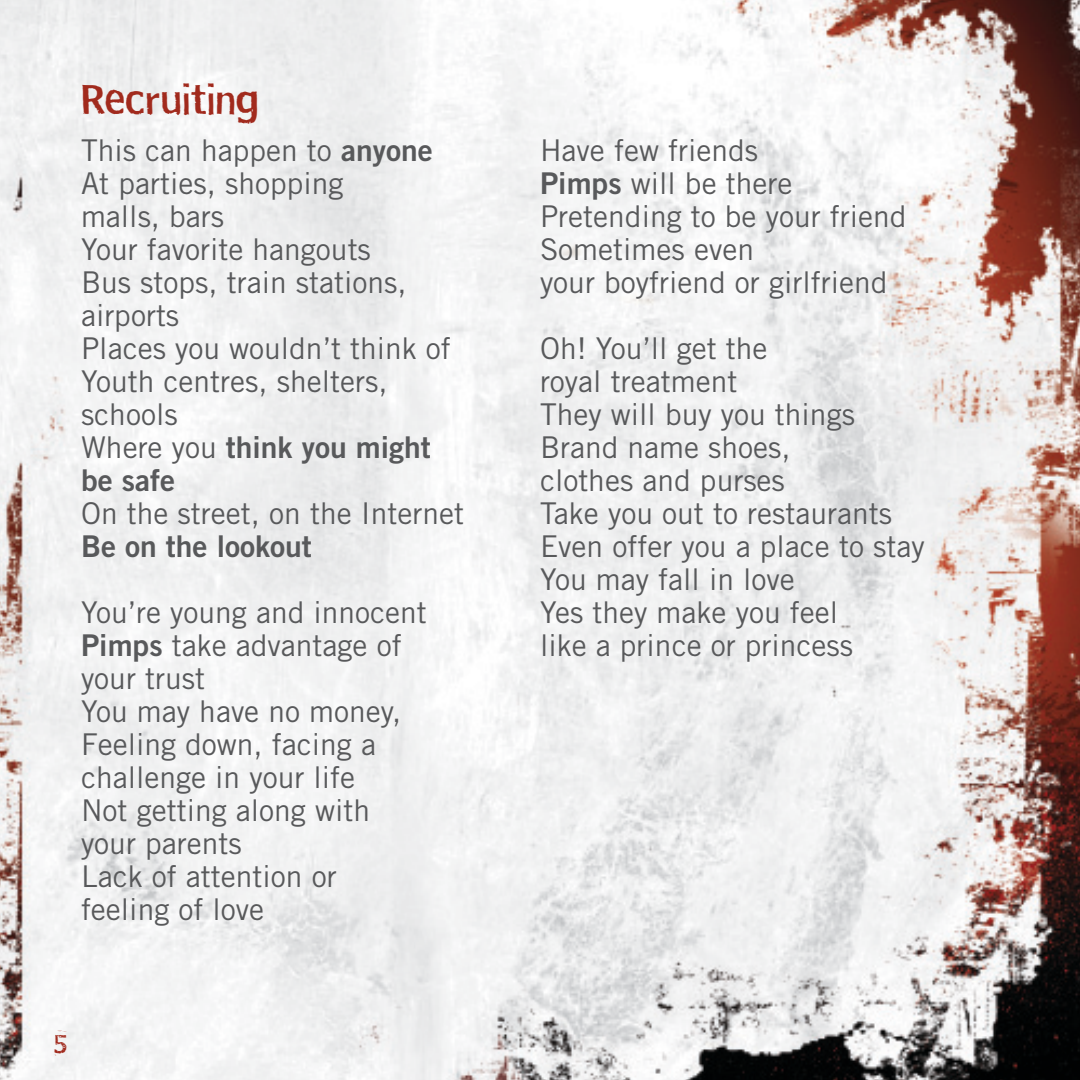
<style>
.page{position:relative;width:1080px;height:1080px;background:#fff}
.page>*{position:absolute;margin:0;border:0;box-sizing:border-box;transform-origin:0 0}
.t1{font:45px "Hoosker Dont";color:#a12a1d}
.t2{font:30px/33px "Trade Gothic";color:#58595b}
.t3{font:30px/33px "Trade Gothic Bold Two";color:#58595b}
.t4{font:27px "Hoosker Doo";color:#a12a1d}
.s1{font-family:"Trade Gothic Bold Two"}
.s2{font-family:"Trade Gothic"}
</style>
<div class="page">
<img style="left:0;top:0;width:1080px;height:1080px">
<h1 class="t1" style="left:81px;top:73px;width:179px">Recruiting</h1>
<p class="t2" style="left:81px;top:133px;width:371px">This can happen to <span class="s1">anyone<br></span>At parties, shopping<br>malls, bars<br>Your favorite hangouts<br>Bus stops, train stations, airports<br>Places you wouldn’t think of<br>Youth centres, shelters, schools</p>
<p class="t3" style="left:81px;top:430px;width:351px"><span class="s2">Where you</span> think you might be safe</p>
<p class="t2" style="left:81px;top:496px;width:385px">On the street, on the Internet</p>
<p class="t3" style="left:81px;top:529px;width:232px">Be on the lookout</p>
<p class="t2" style="left:81px;top:595px;width:347px">You’re young and innocent<br><span class="s1">Pimps</span> take advantage of your trust<br>You may have no money,<br>Feeling down, facing a challenge in your life<br>Not getting along with your parents<br>Lack of attention or feeling of love</p>
<p class="t4" style="left:54px;top:1022px;width:15px">5</p>
<p class="t2" style="left:540px;top:134px;width:368px">Have few friends<br><span class="s1">Pimps</span> will be there<br>Pretending to be your friend<br>Sometimes even<br>your boyfriend or girlfriend</p>
<p class="t2" style="left:540px;top:332px;width:386px">Oh! You’ll get the<br>royal treatment<br>They will buy you things<br>Brand name shoes,<br>clothes and purses<br>Take you out to restaurants<br>Even offer you a place to stay<br>You may fall in love<br>Yes they make you feel<br>like a prince or princess</p>
</div>
